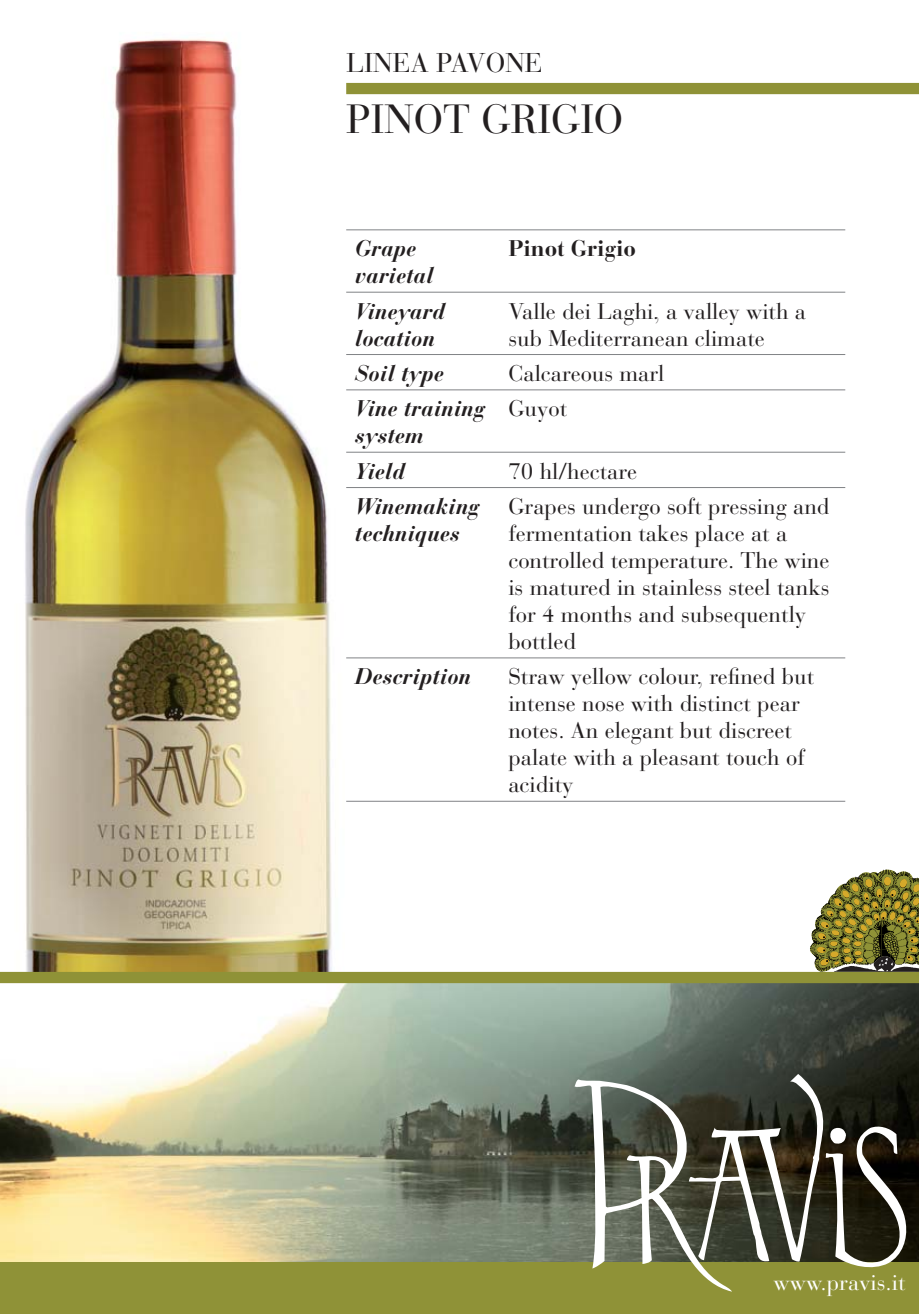
<style>
.page{position:relative;width:919px;height:1314px;background:#fff}
.page>*{position:absolute;margin:0;border:0;box-sizing:border-box;transform-origin:0 0}
.t1{font:40.5px "Bauer Bodoni";color:#231f20}
.t2{font:27px "Bauer Bodoni";color:#231f20}
.t3{font:22.5px/27px "Bauer Bodoni";color:#231f20}
.t4{font:italic 700 22.5px/27px "Bauer Bodoni";color:#231f20}
.t5{font:22.5px "Bauer Bodoni";color:#fff}
.t6{font:700 22.5px "Bauer Bodoni";color:#231f20}
</style>
<div class="page">
<img style="left:0;top:39px;width:373px;height:933px">
<hr style="left:346px;top:229px;width:499px;height:1px;background:#808285">
<hr style="left:346px;top:292px;width:499px;height:1px;background:#808285">
<hr style="left:346px;top:354px;width:499px;height:1px;background:#808285">
<hr style="left:346px;top:389px;width:499px;height:1px;background:#808285">
<hr style="left:346px;top:452px;width:499px;height:1px;background:#808285">
<hr style="left:346px;top:487px;width:499px;height:1px;background:#808285">
<hr style="left:346px;top:657px;width:499px;height:1px;background:#808285">
<hr style="left:346px;top:801px;width:499px;height:1px;background:#808285">
<svg style="left:809px;top:869px;width:109px;height:103px"></svg>
<img style="left:0;top:983px;width:918px;height:279px">
<div style="left:0;top:972px;width:918px;height:11px;background:#8f9237"></div>
<div style="left:346px;top:83px;width:572px;height:11px;background:#8f9237"></div>
<div style="left:0;top:1262px;width:918px;height:52px;background:#8f9237"></div>
<svg style="left:574px;top:1074px;width:333px;height:218px"></svg>
<p class="t2" style="left:346px;top:52px;width:198px">LINEA PAVONE</p>
<h1 class="t1" style="left:346px;top:103px;width:278px">PINOT GRIGIO</h1>
<p class="t4" style="left:355px;top:237px;width:80px">Grape varietal</p>
<p class="t6" style="left:508px;top:240px;width:129px">Pinot Grigio</p>
<p class="t4" style="left:355px;top:300px;width:92px">Vineyard location</p>
<p class="t3" style="left:508px;top:300px;width:299px">Valle dei Laghi, a valley with a sub Mediterranean climate</p>
<p class="t4" style="left:355px;top:362px;width:90px">Soil type</p>
<p class="t3" style="left:508px;top:362px;width:158px">Calcareous marl</p>
<p class="t4" style="left:355px;top:397px;width:132px">Vine training system</p>
<p class="t3" style="left:508px;top:397px;width:60px">Guyot</p>
<p class="t4" style="left:355px;top:460px;width:51px">Yield</p>
<p class="t3" style="left:508px;top:460px;width:130px">70 hl/hectare</p>
<p class="t4" style="left:355px;top:495px;width:126px">Winemaking techniques</p>
<p class="t3" style="left:508px;top:495px;width:323px">Grapes undergo soft pressing and fermentation takes place at a controlled temperature. The wine is matured in stainless steel tanks for 4 months and subsequently bottled</p>
<p class="t4" style="left:355px;top:665px;width:118px">Description</p>
<p class="t3" style="left:508px;top:665px;width:307px">Straw yellow colour, refined but intense nose with distinct pear notes. An elegant but discreet palate with a pleasant touch of acidity</p>
<p class="t5" style="left:773px;top:1273px;width:133px">www.pravis.it</p>
</div>
